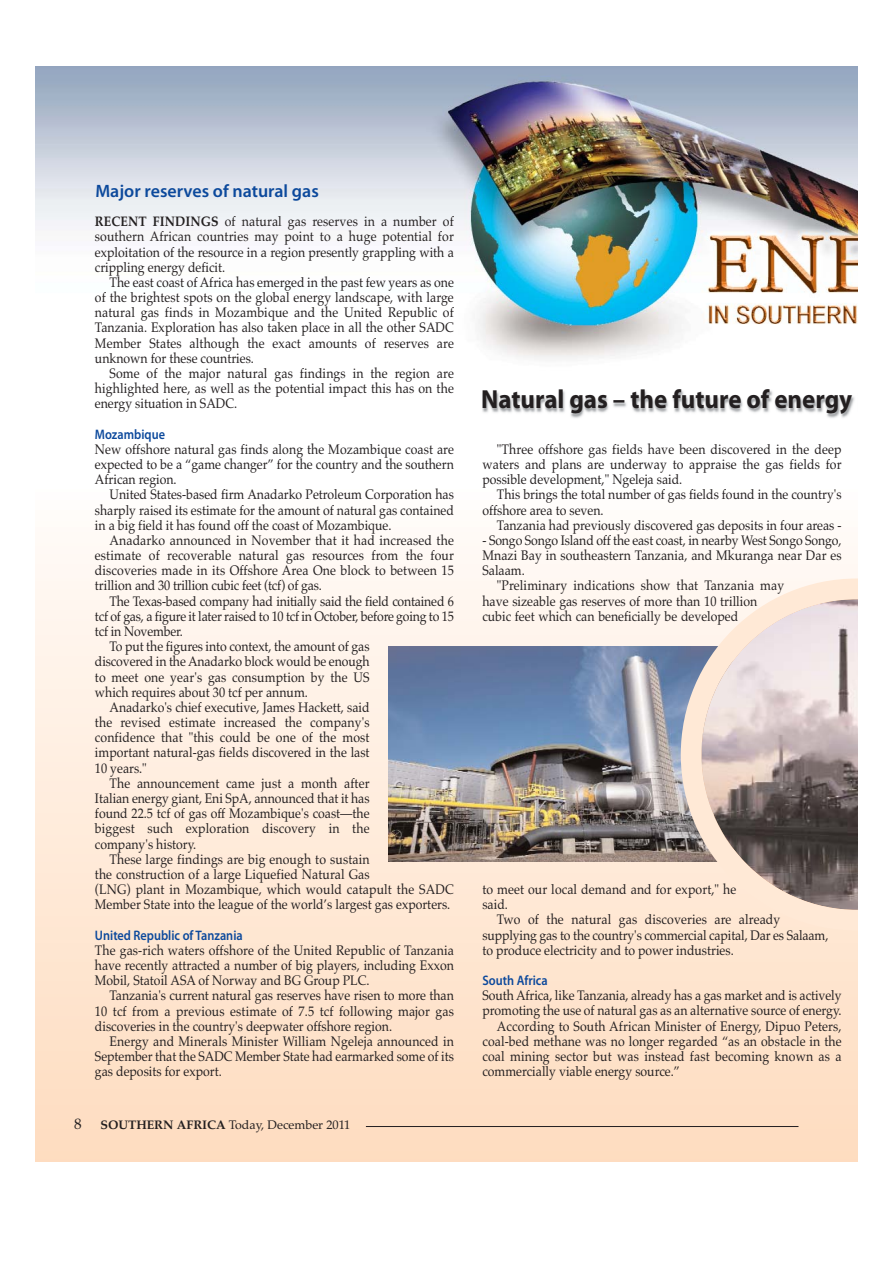
<style>
.page{position:relative;width:893px;height:1263px;background:#fff}
.page>*{position:absolute;margin:0;border:0;box-sizing:border-box;transform-origin:0 0}
.t1{font:700 26.25px "Myriad Pro";color:#231f20;scale:.95 1}
.t2{font:600 18px "Myriad Pro";color:#0c499c}
.t3{font:13.8px "Palatino";color:#231f20;scale:.89 1}
.t4{font:600 13.8px "Myriad Pro";color:#0c499c;scale:.89 1}
.t5{font:12.45px "Palatino";color:#231f20}
.s1{font-weight:700}
.s2{font-size:15.15px}
</style>
<div class="page">
<div style="left:35px;top:487px;width:822px;height:675px;background:linear-gradient(to bottom,#fffcfa,#fedcbf)"></div>
<div style="left:35px;top:67px;width:822px;height:421px;background:#fff"></div>
<img style="left:35px;top:67px;width:822px;height:292px">
<img style="left:482px;top:390px;width:373px;height:28px">
<hr style="left:366px;top:1126px;width:432px;height:1px;background:#231f20">
<img style="left:388px;top:647px;width:292px;height:215px">
<svg style="left:680px;top:579px;width:177px;height:352px;background:#c4b6b1"></svg>
<p class="t2" style="left:95px;top:183px;width:225px">Major reserves of natural gas</p>
<p class="t3" style="left:95px;top:216px;width:405px"><span class="s1">RECENT FINDINGS</span> of natural gas reserves in a number of</p>
<p class="t3" style="left:95px;top:231px;width:405px">southern African countries may point to a huge potential for</p>
<p class="t3" style="left:95px;top:246px;width:405px">exploitation of the resource in a region presently grappling with a</p>
<p class="t3" style="left:95px;top:262px;width:148px">crippling energy deficit.</p>
<p class="t3" style="left:109px;top:277px;width:388px">The east coast of Africa has emerged in the past few years as one</p>
<p class="t3" style="left:95px;top:292px;width:405px">of the brightest spots on the global energy landscape, with large</p>
<p class="t3" style="left:95px;top:307px;width:405px">natural gas finds in Mozambique and the United Republic of</p>
<p class="t3" style="left:95px;top:322px;width:405px">Tanzania. Exploration has also taken place in all the other SADC</p>
<p class="t3" style="left:95px;top:337px;width:405px">Member States although the exact amounts of reserves are</p>
<p class="t3" style="left:95px;top:353px;width:180px">unknown for these countries.</p>
<p class="t3" style="left:109px;top:368px;width:388px">Some of the major natural gas findings in the region are</p>
<p class="t3" style="left:95px;top:383px;width:405px">highlighted here, as well as the potential impact this has on the</p>
<p class="t3" style="left:95px;top:398px;width:161px">energy situation in SADC.</p>
<p class="t4" style="left:95px;top:428px;width:80px">Mozambique</p>
<p class="t3" style="left:95px;top:444px;width:405px">New offshore natural gas finds along the Mozambique coast are</p>
<p class="t3" style="left:95px;top:459px;width:405px">expected to be a “game changer” for the country and the southern</p>
<p class="t3" style="left:95px;top:474px;width:93px">African region.</p>
<p class="t3" style="left:109px;top:489px;width:388px">United States-based firm Anadarko Petroleum Corporation has</p>
<p class="t3" style="left:95px;top:504px;width:405px">sharply raised its estimate for the amount of natural gas contained</p>
<p class="t3" style="left:95px;top:520px;width:335px">in a big field it has found off the coast of Mozambique.</p>
<p class="t3" style="left:109px;top:535px;width:388px">Anadarko announced in November that it had increased the</p>
<p class="t3" style="left:95px;top:550px;width:405px">estimate of recoverable natural gas resources from the four</p>
<p class="t3" style="left:95px;top:565px;width:405px">discoveries made in its Offshore Area One block to between 15</p>
<p class="t3" style="left:95px;top:580px;width:256px">trillion and 30 trillion cubic feet (tcf) of gas.</p>
<p class="t3" style="left:109px;top:596px;width:388px">The Texas-based company had initially said the field contained 6</p>
<p class="t3" style="left:95px;top:611px;width:405px">tcf of gas, a figure it later raised to 10 tcf in October, before going to 15</p>
<p class="t3" style="left:95px;top:626px;width:100px">tcf in November.</p>
<p class="t3" style="left:109px;top:641px;width:294px">To put the figures into context, the amount of gas</p>
<p class="t3" style="left:95px;top:656px;width:310px">discovered in the Anadarko block would be enough</p>
<p class="t3" style="left:95px;top:671px;width:310px">to meet one year's gas consumption by the US</p>
<p class="t3" style="left:95px;top:687px;width:241px">which requires about 30 tcf per annum.</p>
<p class="t3" style="left:109px;top:702px;width:294px">Anadarko's chief executive, James Hackett, said</p>
<p class="t3" style="left:95px;top:717px;width:310px">the revised estimate increased the company's</p>
<p class="t3" style="left:95px;top:732px;width:310px">confidence that "this could be one of the most</p>
<p class="t3" style="left:95px;top:747px;width:310px">important natural-gas fields discovered in the last</p>
<p class="t3" style="left:95px;top:763px;width:60px">10 years."</p>
<p class="t3" style="left:109px;top:778px;width:294px">The announcement came just a month after</p>
<p class="t3" style="left:95px;top:793px;width:310px">Italian energy giant, Eni SpA, announced that it has</p>
<p class="t3" style="left:95px;top:808px;width:310px">found 22.5 tcf of gas off Mozambique's coast—the</p>
<p class="t3" style="left:95px;top:823px;width:310px">biggest such exploration discovery in the</p>
<p class="t3" style="left:95px;top:838px;width:115px">company's history.</p>
<p class="t3" style="left:109px;top:854px;width:294px">These large findings are big enough to sustain</p>
<p class="t3" style="left:95px;top:869px;width:310px">the construction of a large Liquefied Natural Gas</p>
<p class="t3" style="left:95px;top:884px;width:405px">(LNG) plant in Mozambique, which would catapult the SADC</p>
<p class="t3" style="left:95px;top:899px;width:401px">Member State into the league of the world’s largest gas exporters.</p>
<p class="t4" style="left:95px;top:929px;width:167px">United Republic of Tanzania</p>
<p class="t3" style="left:95px;top:945px;width:405px">The gas-rich waters offshore of the United Republic of Tanzania</p>
<p class="t3" style="left:95px;top:960px;width:405px">have recently attracted a number of big players, including Exxon</p>
<p class="t3" style="left:95px;top:975px;width:310px">Mobil, Statoil ASA of Norway and BG Group PLC.</p>
<p class="t3" style="left:109px;top:990px;width:388px">Tanzania's current natural gas reserves have risen to more than</p>
<p class="t3" style="left:95px;top:1005px;width:405px">10 tcf from a previous estimate of 7.5 tcf following major gas</p>
<p class="t3" style="left:95px;top:1021px;width:335px">discoveries in the country's deepwater offshore region.</p>
<p class="t3" style="left:109px;top:1036px;width:388px">Energy and Minerals Minister William Ngeleja announced in</p>
<p class="t3" style="left:95px;top:1051px;width:405px">September that the SADC Member State had earmarked some of its</p>
<p class="t3" style="left:95px;top:1066px;width:144px">gas deposits for export.</p>
<p class="t5" style="left:74px;top:1120px;width:278px"><span class="s2">8</span> <span class="s1">SOUTHERN AFRICA</span> Today, December 2011</p>
<p class="t1" style="left:481px;top:388px;width:392px">Natural gas – the future of energy</p>
<p class="t3" style="left:497px;top:444px;width:389px">"Three offshore gas fields have been discovered in the deep</p>
<p class="t3" style="left:482px;top:459px;width:405px">waters and plans are underway to appraise the gas fields for</p>
<p class="t3" style="left:482px;top:474px;width:226px">possible development," Ngeleja said.</p>
<p class="t3" style="left:497px;top:489px;width:389px">This brings the total number of gas fields found in the country's</p>
<p class="t3" style="left:482px;top:504px;width:138px">offshore area to seven.</p>
<p class="t3" style="left:497px;top:520px;width:389px">Tanzania had previously discovered gas deposits in four areas -</p>
<p class="t3" style="left:482px;top:535px;width:405px">- Songo Songo Island off the east coast, in nearby West Songo Songo,</p>
<p class="t3" style="left:482px;top:550px;width:405px">Mnazi Bay in southeastern Tanzania, and Mkuranga near Dar es</p>
<p class="t3" style="left:482px;top:565px;width:49px">Salaam.</p>
<p class="t3" style="left:497px;top:580px;width:324px">"Preliminary indications show that Tanzania may</p>
<p class="t3" style="left:482px;top:595px;width:310px">have sizeable gas reserves of more than 10 trillion</p>
<p class="t3" style="left:482px;top:611px;width:289px">cubic feet which can beneficially be developed</p>
<p class="t3" style="left:482px;top:884px;width:287px">to meet our local demand and for export," he</p>
<p class="t3" style="left:482px;top:899px;width:30px">said.</p>
<p class="t3" style="left:497px;top:914px;width:320px">Two of the natural gas discoveries are already</p>
<p class="t3" style="left:482px;top:929px;width:390px">supplying gas to the country's commercial capital, Dar es Salaam,</p>
<p class="t3" style="left:482px;top:945px;width:284px">to produce electricity and to power industries.</p>
<p class="t4" style="left:482px;top:974px;width:75px">South Africa</p>
<p class="t3" style="left:482px;top:990px;width:405px">South Africa, like Tanzania, already has a gas market and is actively</p>
<p class="t3" style="left:482px;top:1005px;width:405px">promoting the use of natural gas as an alternative source of energy.</p>
<p class="t3" style="left:497px;top:1021px;width:389px">According to South African Minister of Energy, Dipuo Peters,</p>
<p class="t3" style="left:482px;top:1036px;width:405px">coal-bed methane was no longer regarded “as an obstacle in the</p>
<p class="t3" style="left:482px;top:1051px;width:405px">coal mining sector but was instead fast becoming known as a</p>
<p class="t3" style="left:482px;top:1066px;width:223px">commercially viable energy source.”</p>
</div>
